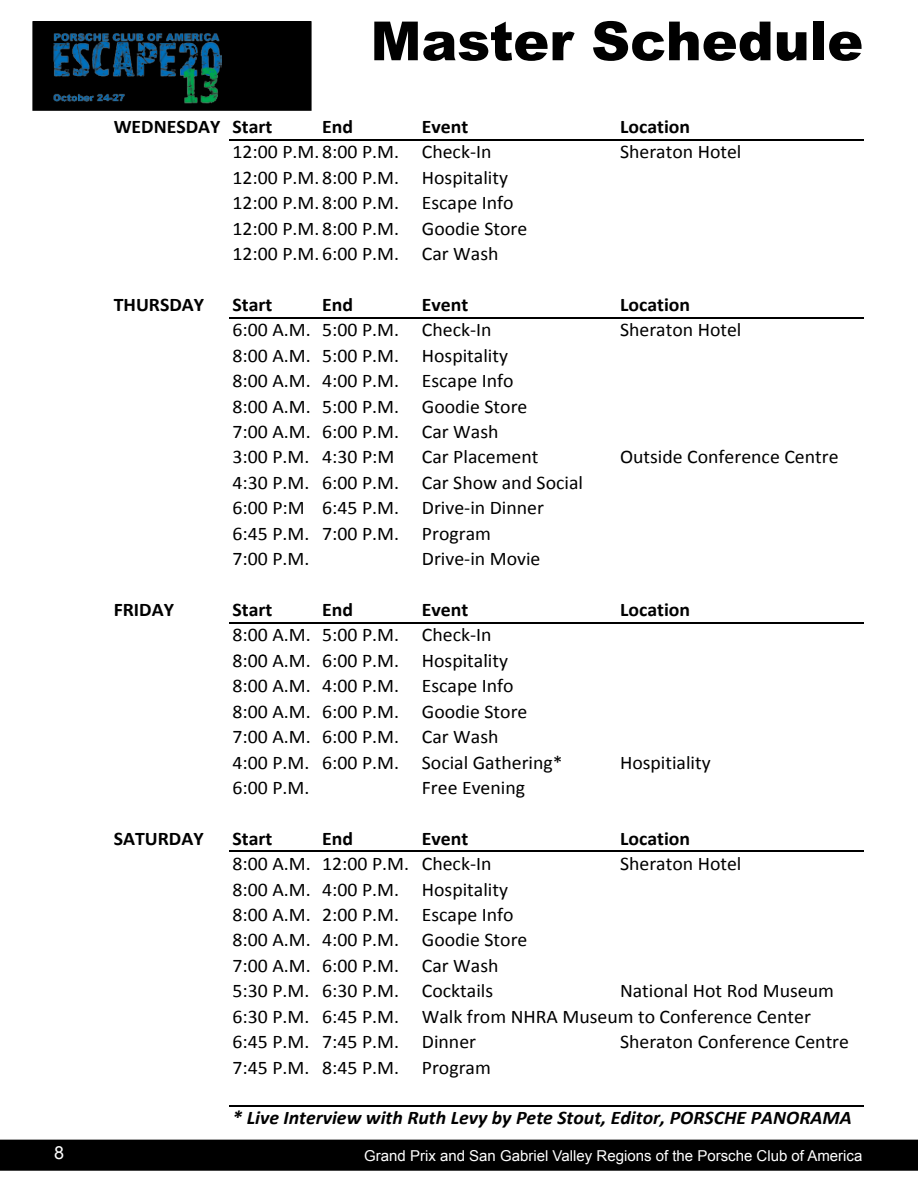
<style>
.page{position:relative;width:918px;height:1188px;background:#fff}
.page>*{position:absolute;margin:0;border:0;box-sizing:border-box;transform-origin:0 0}
.t1{font:900 54px "Arial";letter-spacing:-.005em;color:#000}
.t2{font:19.35px/25.3px "Calibri";color:#000}
.t3{font:700 19.35px "Calibri";color:#000}
.t4{font:italic 700 19.35px "Calibri";color:#000}
.t5{font:18px "Arial";color:#fff}
.t6{font:15px "Arial";color:#fff}
</style>
<div class="page">
<div style="left:0;top:1140px;width:917px;height:30px;background:#000"></div>
<div style="left:0;top:1140px;width:918px;height:31px;border:2px solid #000"></div>
<hr style="left:54px;top:1140px;width:810px;height:1px;background:#000">
<div style="left:33px;top:22px;width:278px;height:88px;background:#000"></div>
<div style="left:32px;top:21px;width:280px;height:90px;border:2px solid #000"></div>
<img style="left:53px;top:33px;width:169px;height:71px">
<hr style="left:229px;top:139px;width:634px;height:2px;background:#000">
<hr style="left:229px;top:317px;width:634px;height:2px;background:#000">
<hr style="left:229px;top:622px;width:634px;height:2px;background:#000">
<hr style="left:229px;top:851px;width:634px;height:1px;background:#000">
<hr style="left:229px;top:1105px;width:634px;height:2px;background:#000">
<h1 class="t1" style="left:370px;top:2px;width:494px">Master Schedule</h1>
<p class="t3" style="left:114px;top:114px;width:160px">WEDNESDAY Start</p>
<p class="t3" style="left:322px;top:114px;width:32px">End</p>
<p class="t3" style="left:422px;top:114px;width:48px">Event</p>
<p class="t3" style="left:620px;top:114px;width:72px">Location</p>
<p class="t2" style="left:232px;top:139px;width:260px">12:00 P.M. 8:00 P.M. Check‐In</p>
<p class="t2" style="left:620px;top:139px;width:123px">Sheraton Hotel</p>
<p class="t2" style="left:232px;top:165px;width:296px">12:00 P.M. 8:00 P.M. Hospitality<br>12:00 P.M. 8:00 P.M. Escape Info<br>12:00 P.M. 8:00 P.M. Goodie Store<br>12:00 P.M. 6:00 P.M. Car Wash</p>
<p class="t3" style="left:114px;top:292px;width:92px">THURSDAY</p>
<p class="t3" style="left:233px;top:292px;width:41px">Start</p>
<p class="t3" style="left:322px;top:292px;width:32px">End</p>
<p class="t3" style="left:422px;top:292px;width:48px">Event</p>
<p class="t3" style="left:620px;top:292px;width:72px">Location</p>
<p class="t2" style="left:233px;top:317px;width:261px">6:00 A.M. 5:00 P.M. Check‐In</p>
<p class="t2" style="left:620px;top:317px;width:123px">Sheraton Hotel</p>
<p class="t2" style="left:233px;top:343px;width:296px">8:00 A.M. 5:00 P.M. Hospitality<br>8:00 A.M. 4:00 P.M. Escape Info<br>8:00 A.M. 5:00 P.M. Goodie Store<br>7:00 A.M. 6:00 P.M. Car Wash<br>3:00 P.M. 4:30 P:M</p>
<p class="t2" style="left:422px;top:444px;width:118px">Car Placement</p>
<p class="t2" style="left:620px;top:444px;width:220px">Outside Conference Centre</p>
<p class="t2" style="left:233px;top:470px;width:352px">4:30 P.M. 6:00 P.M. Car Show and Social<br>6:00 P:M 6:45 P.M. Drive‐in Dinner<br>6:45 P.M. 7:00 P.M. Program<br>7:00 P.M.</p>
<p class="t2" style="left:422px;top:546px;width:120px">Drive‐in Movie</p>
<p class="t3" style="left:114px;top:597px;width:62px">FRIDAY</p>
<p class="t3" style="left:232px;top:597px;width:41px">Start</p>
<p class="t3" style="left:322px;top:597px;width:32px">End</p>
<p class="t3" style="left:422px;top:597px;width:48px">Event</p>
<p class="t3" style="left:620px;top:597px;width:72px">Location</p>
<p class="t2" style="left:232px;top:622px;width:261px">8:00 A.M. 5:00 P.M. Check‐In<br>8 00 A M. . 6:00 P M. .</p>
<p class="t2" style="left:232px;top:648px;width:332px;text-indent:230px">it lit<br>8:00 A.M. 4:00 P.M. Escape Info<br>8:00 A.M. 6:00 P.M. Goodie Store<br>7:00 A.M. 6:00 P.M. Car Wash<br>4:00 P.M. 6:00 P.M. Social Gathering*</p>
<p class="t2" style="left:243px;top:648px;width:7px">:</p>
<p class="t2" style="left:422px;top:648px;width:88px">Hosp a y</p>
<p class="t2" style="left:620px;top:749px;width:92px">Hospitiality</p>
<p class="t2" style="left:232px;top:775px;width:79px">6:00 P.M.</p>
<p class="t2" style="left:422px;top:775px;width:105px">Free Evening</p>
<p class="t3" style="left:114px;top:826px;width:92px">SATURDAY</p>
<p class="t3" style="left:233px;top:826px;width:41px">Start</p>
<p class="t3" style="left:322px;top:826px;width:32px">End</p>
<p class="t3" style="left:422px;top:826px;width:48px">Event</p>
<p class="t3" style="left:620px;top:826px;width:72px">Location</p>
<p class="t2" style="left:232px;top:851px;width:260px">8:00 A.M. 12:00 P.M. Check‐In</p>
<p class="t2" style="left:620px;top:851px;width:123px">Sheraton Hotel</p>
<p class="t2" style="left:232px;top:877px;width:296px">8:00 A.M. 4:00 P.M. Hospitality<br>8:00 A.M. 2:00 P.M. Escape Info<br>8:00 A.M. 4:00 P.M. Goodie Store<br>7:00 A.M. 6:00 P.M. Car Wash<br>5:30 P.M. 6:30 P.M. Cocktails</p>
<p class="t2" style="left:232px;top:978px;width:603px;text-indent:388px">National Hot Rod Museum<br>6:30 P.M. 6:45 P.M. Walk from NHRA Museum to Conference Center<br>6:45 P.M. 7:45 P.M. Dinner</p>
<p class="t2" style="left:620px;top:1029px;width:231px">Sheraton Conference Centre</p>
<p class="t2" style="left:232px;top:1054px;width:260px">7:45 P.M. 8:45 P.M. Program</p>
<p class="t4" style="left:232px;top:1106px;width:621px">* Live Interview with Ruth Levy by Pete Stout, Editor, PORSCHE PANORAMA</p>
<p class="t5" style="left:54px;top:1140px;width:12px">8</p>
<p class="t6" style="left:364px;top:1145px;width:500px">Grand Prix and San Gabriel Valley Regions of the Porsche Club of America</p>
</div>
